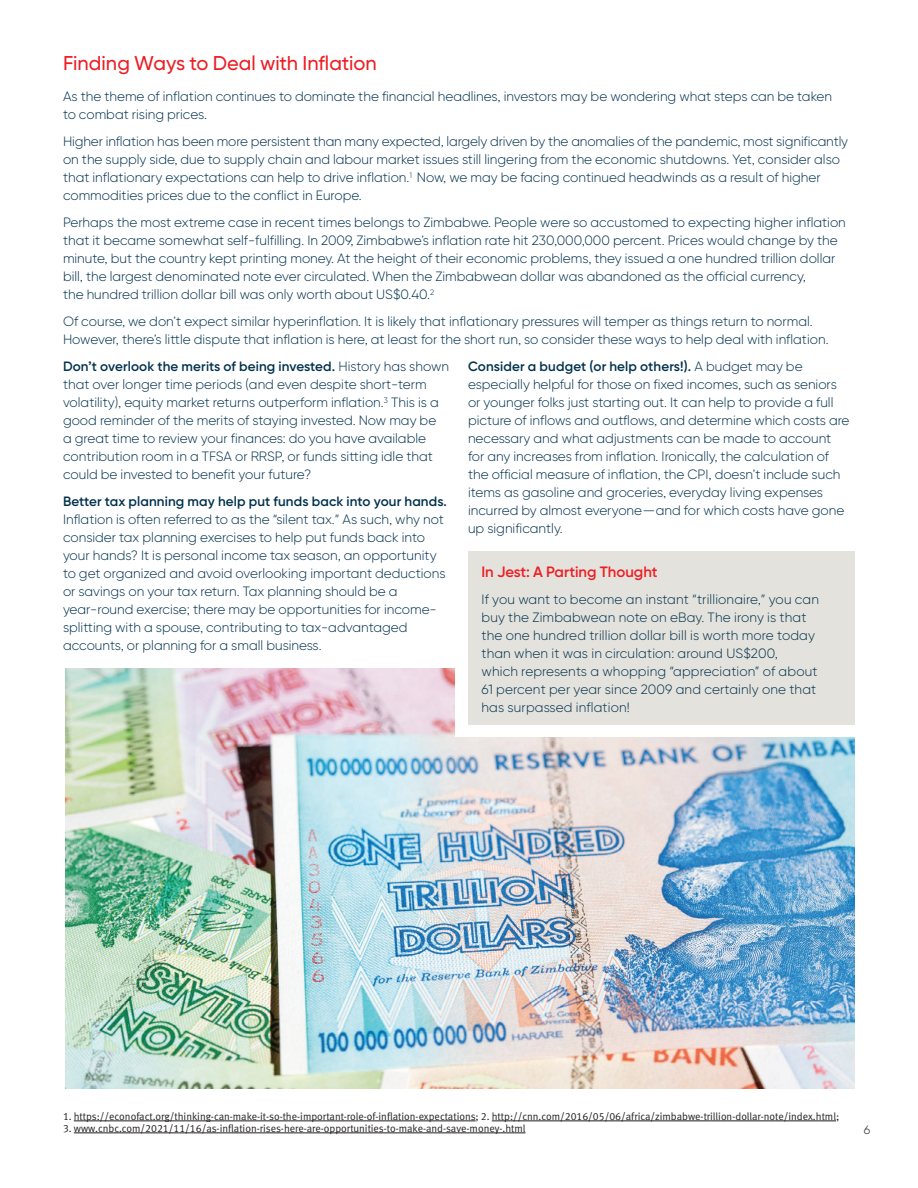
<style>
.page{position:relative;width:918px;height:1188px;background:#fff}
.page>*{position:absolute;margin:0;border:0;box-sizing:border-box;transform-origin:0 0}
.t1{font:500 19.95px "Gilroy BN";color:#ee1d23}
.t2{font:600 15px "Gilroy BN";color:#ee1d23}
.t3{font:300 13.5px/18px "Gilroy BN";color:#00314d}
.t4{font:300 12px "Gilroy BN";color:#231f20}
.t5{font:10.5px "Meta Normal LF";color:#231f20}
.s1{font-weight:600}
</style>
<div class="page">
<img style="left:65px;top:669px;width:790px;height:419px">
<hr style="left:74px;top:1121px;width:402px;height:1px;background:#231f20">
<hr style="left:492px;top:1121px;width:344px;height:1px;background:#231f20">
<hr style="left:74px;top:1133px;width:451px;height:1px;background:#231f20">
<div style="left:455px;top:663px;width:414px;height:74px;background:#fff"></div>
<div style="left:468px;top:551px;width:387px;height:174px;background:#e4e2dc"></div>
<p class="t1" style="left:63px;top:51px;width:315px">Finding Ways to Deal with Inflation</p>
<p class="t3" style="left:63px;top:88px;width:771px">As the theme of inflation continues to dominate the financial headlines, investors may be wondering what steps can be taken to combat rising prices.</p>
<p class="t3" style="left:63px;top:133px;width:787px">Higher inflation has been more persistent than many expected, largely driven by the anomalies of the pandemic, most significantly on the supply side, due to supply chain and labour market issues still lingering from the economic shutdowns. Yet, consider also that inflationary expectations can help to drive inflation.<sup>1</sup> Now, we may be facing continued headwinds as a result of higher commodities prices due to the conflict in Europe.</p>
<p class="t3" style="left:63px;top:214px;width:784px">Perhaps the most extreme case in recent times belongs to Zimbabwe. People were so accustomed to expecting higher inflation that it became somewhat self-fulfilling. In 2009, Zimbabwe’s inflation rate hit 230,000,000 percent. Prices would change by the minute, but the country kept printing money. At the height of their economic problems, they issued a one hundred trillion dollar bill, the largest denominated note ever circulated. When the Zimbabwean dollar was abandoned as the official currency,<br>the hundred trillion dollar bill was only worth about US$0.40.<sup>2</sup></p>
<p class="t3" style="left:63px;top:313px;width:767px">Of course, we don’t expect similar hyperinflation. It is likely that inflationary pressures will temper as things return to normal.<br>However, there’s little dispute that inflation is here, at least for the short run, so consider these ways to help deal with inflation.</p>
<p class="t3" style="left:63px;top:358px;width:388px"><span class="s1">Don’t overlook the merits of being invested.</span> History has shown that over longer time periods (and even despite short-term volatility), equity market returns outperform inflation.<sup>3</sup> This is a good reminder of the merits of staying invested. Now may be<br>a great time to review your finances: do you have available contribution room in a TFSA or RRSP, or funds sitting idle that could be invested to benefit your future?</p>
<p class="t3" style="left:63px;top:493px;width:386px"><span class="s1">Better tax planning may help put funds back into your hands.<br></span>Inflation is often referred to as the “silent tax.” As such, why not consider tax planning exercises to help put funds back into your hands? It is personal income tax season, an opportunity to get organized and avoid overlooking important deductions or savings on your tax return. Tax planning should be a year-round exercise; there may be opportunities for income&shy;splitting with a spouse, contributing to tax-advantaged accounts, or planning for a small business.</p>
<p class="t3" style="left:468px;top:358px;width:383px"><span class="s1">Consider a budget (or help others!).</span> A budget may be especially helpful for those on fixed incomes, such as seniors or younger folks just starting out. It can help to provide a full picture of inflows and outflows, and determine which costs are necessary and what adjustments can be made to account for any increases from inflation. Ironically, the calculation of the official measure of inflation, the CPI, doesn’t include such items as gasoline and groceries, everyday living expenses incurred by almost everyone—and for which costs have gone up significantly.</p>
<p class="t2" style="left:482px;top:562px;width:178px">In Jest: A Parting Thought</p>
<p class="t3" style="left:482px;top:590px;width:339px">If you want to become an instant “trillionaire,” you can buy the Zimbabwean note on eBay. The irony is that the one hundred trillion dollar bill is worth more today than when it was in circulation: around US$200,<br>which represents a whopping “appreciation” of about 61 percent per year since 2009 and certainly one that has surpassed inflation!</p>
<p class="t5" style="left:63px;top:1110px;width:778px">1. https://econofact.org/thinking-can-make-it-so-the-important-role-of-inflation-expectations; 2. http://cnn.com/2016/05/06/africa/zimbabwe-trillion-dollar-note/index.html;</p>
<p class="t5" style="left:63px;top:1122px;width:464px">3. www.cnbc.com/2021/11/16/as-inflation-rises-here-are-opportunities-to-make-and-save-money-.html</p>
<p class="t4" style="left:864px;top:1122px;width:8px">6</p>
</div>
